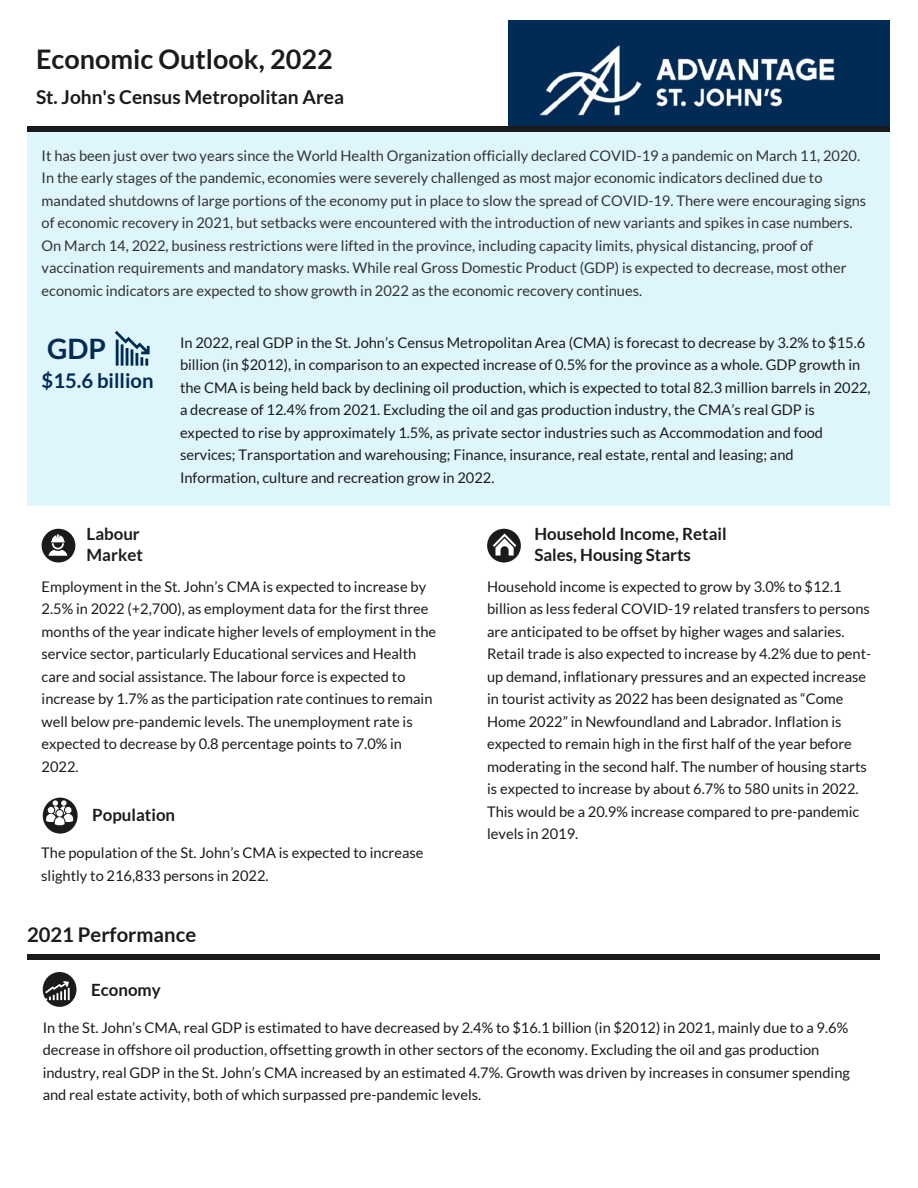
<style>
.page{position:relative;width:918px;height:1188px;background:#fff}
.page>*{position:absolute;margin:0;border:0;box-sizing:border-box;transform-origin:0 0}
.t1{font:700 28.2px "Lato";color:#002b55}
.t2{font:700 27px "Lato";color:#1b1b1b}
.t3{font:700 20.25px "Lato";color:#1b1b1b}
.t4{font:700 20.25px "Lato";color:#002b55}
.t5{font:700 19.2px "Lato";color:#1b1b1b}
.t6{font:700 16.8px/21.3px "Lato";color:#1b1b1b}
.t7{font:14.7px/22.5px "Lato";color:#1b1b1b}
.t8{font:14.7px/22.5px "Lato";color:#333}
</style>
<div class="page">
<div style="left:27px;top:132px;width:863px;height:374px;background:#def5fb"></div>
<div style="left:42px;top:529px;width:33px;height:33px;background:#1b1b1b;border-radius:50%"></div>
<div style="left:43px;top:972px;width:34px;height:35px;background:#1b1b1b;border-radius:50%"></div>
<div style="left:27px;top:126px;width:863px;height:6px;background:#1b1b1b"></div>
<svg style="left:45px;top:981px;width:25px;height:19px"></svg>
<svg style="left:48px;top:534px;width:19px;height:22px"></svg>
<div style="left:487px;top:529px;width:34px;height:33px;background:#1b1b1b;border-radius:50%"></div>
<div style="left:43px;top:798px;width:35px;height:36px;background:#1b1b1b;border-radius:50%"></div>
<svg style="left:46px;top:800px;width:27px;height:25px"></svg>
<svg style="left:493px;top:533px;width:23px;height:23px"></svg>
<div style="left:27px;top:954px;width:853px;height:6px;background:#1b1b1b"></div>
<img style="left:508px;top:20px;width:382px;height:106px">
<svg style="left:115px;top:331px;width:35px;height:35px"></svg>
<h2 class="t2" style="left:36px;top:43px;width:298px">Economic Outlook, 2022</h2>
<h3 class="t5" style="left:36px;top:86px;width:310px">St. John's Census Metropolitan Area</h3>
<p class="t8" style="left:42px;top:144px;width:826px">It has been just over two years since the World Health Organization officially declared COVID-19 a pandemic on March 11, 2020.<br>In the early stages of the pandemic, economies were severely challenged as most major economic indicators declined due to mandated shutdowns of large portions of the economy put in place to slow the spread of COVID-19. There were encouraging signs of economic recovery in 2021, but setbacks were encountered with the introduction of new variants and spikes in case numbers.<br>On March 14, 2022, business restrictions were lifted in the province, including capacity limits, physical distancing, proof of vaccination requirements and mandatory masks. While real Gross Domestic Product (GDP) is expected to decrease, most other economic indicators are expected to show growth in 2022 as the economic recovery continues.</p>
<h1 class="t1" style="left:47px;top:332px;width:60px">GDP</h1>
<h3 class="t4" style="left:42px;top:369px;width:113px">$15.6 billion</h3>
<p class="t7" style="left:180px;top:331px;width:692px">In 2022, real GDP in the St. John’s Census Metropolitan Area (CMA) is forecast to decrease by 3.2% to $15.6 billion (in $2012), in comparison to an expected increase of 0.5% for the province as a whole. GDP growth in the CMA is being held back by declining oil production, which is expected to total 82.3 million barrels in 2022, a decrease of 12.4% from 2021. Excluding the oil and gas production industry, the CMA’s real GDP is expected to rise by approximately 1.5%, as private sector industries such as Accommodation and food services; Transportation and warehousing; Finance, insurance, real estate, rental and leasing; and Information, culture and recreation grow in 2022.</p>
<p class="t6" style="left:87px;top:523px;width:58px">Labour<br>Market</p>
<p class="t7" style="left:42px;top:575px;width:396px">Employment in the St. John’s CMA is expected to increase by 2.5% in 2022 (+2,700), as employment data for the first three months of the year indicate higher levels of employment in the service sector, particularly Educational services and Health care and social assistance. The labour force is expected to increase by 1.7% as the participation rate continues to remain well below pre-pandemic levels. The unemployment rate is expected to decrease by 0.8 percentage points to 7.0% in 2022.</p>
<p class="t6" style="left:92px;top:804px;width:84px">Population</p>
<p class="t7" style="left:41px;top:842px;width:384px">The population of the St. John’s CMA is expected to increase slightly to 216,833 persons in 2022.</p>
<h3 class="t3" style="left:27px;top:923px;width:171px">2021 Performance</h3>
<p class="t6" style="left:91px;top:979px;width:71px">Economy</p>
<p class="t6" style="left:534px;top:523px;width:194px">Household Income, Retail<br>Sales, Housing Starts</p>
<p class="t7" style="left:487px;top:575px;width:386px">Household income is expected to grow by 3.0% to $12.1 billion as less federal COVID-19 related transfers to persons are anticipated to be offset by higher wages and salaries.<br>Retail trade is also expected to increase by 4.2% due to pent&shy;up demand, inflationary pressures and an expected increase in tourist activity as 2022 has been designated as “Come Home 2022” in Newfoundland and Labrador. Inflation is expected to remain high in the first half of the year before moderating in the second half. The number of housing starts is expected to increase by about 6.7% to 580 units in 2022.<br>This would be a 20.9% increase compared to pre-pandemic levels in 2019.</p>
<p class="t7" style="left:43px;top:1016px;width:809px">In the St. John’s CMA, real GDP is estimated to have decreased by 2.4% to $16.1 billion (in $2012) in 2021, mainly due to a 9.6% decrease in offshore oil production, offsetting growth in other sectors of the economy. Excluding the oil and gas production industry, real GDP in the St. John’s CMA increased by an estimated 4.7%. Growth was driven by increases in consumer spending and real estate activity, both of which surpassed pre-pandemic levels.</p>
</div>
